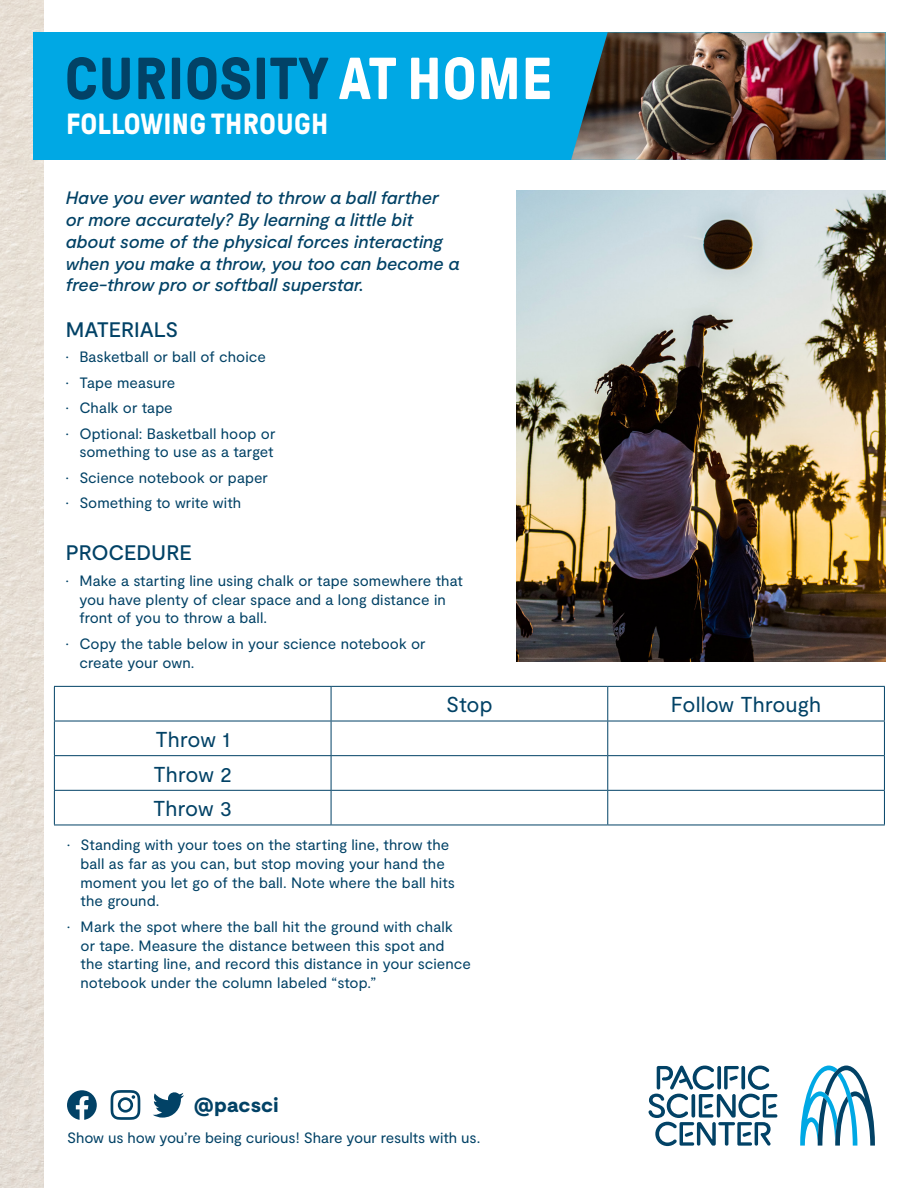
<style>
.page{position:relative;width:918px;height:1188px;background:#fff}
.page>*{position:absolute;margin:0;border:0;box-sizing:border-box;transform-origin:0 0}
.t1{font:700 59.1px "GT Pressura";letter-spacing:.01em;color:#024266}
.t2{font:700 29.1px "GT Pressura";letter-spacing:.01em;color:#fff}
.Body{font:21.6px "Moderat";color:#024266}
.Heading1{font:500 21px "Moderat";letter-spacing:-.005em;color:#024266}
.t3{font:900 20.4px "Moderat";letter-spacing:.01em;color:#024266}
.t4{font:italic 500 18px/21.8px "Moderat";letter-spacing:-.01em;color:#024266}
.t5{font:15px/18.8px "Moderat";letter-spacing:.005em;color:#024266}
.s1{color:#fff}
</style>
<div class="page">
<img style="left:0;top:0;width:44px;height:1188px">
<svg style="left:800px;top:1066px;width:75px;height:80px"></svg>
<svg style="left:648px;top:1065px;width:129px;height:81px"></svg>
<svg style="left:153px;top:1092px;width:31px;height:26px"></svg>
<svg style="left:111px;top:1090px;width:29px;height:30px"></svg>
<svg style="left:67px;top:1090px;width:30px;height:30px"></svg>
<div style="left:33px;top:32px;width:853px;height:128px;background:#00a8e4"></div>
<img style="left:571px;top:32px;width:315px;height:128px">
<img style="left:517px;top:190px;width:369px;height:472px">
<hr style="left:54px;top:686px;width:277px;height:1px;background:#024266">
<hr style="left:54px;top:687px;width:1px;height:34px;background:#024266">
<hr style="left:331px;top:686px;width:277px;height:1px;background:#024266">
<hr style="left:331px;top:687px;width:1px;height:34px;background:#024266">
<hr style="left:608px;top:686px;width:277px;height:1px;background:#024266">
<hr style="left:607px;top:687px;width:1px;height:34px;background:#024266">
<hr style="left:884px;top:687px;width:1px;height:34px;background:#024266">
<hr style="left:54px;top:721px;width:277px;height:1px;background:#024266">
<hr style="left:54px;top:721px;width:1px;height:34px;background:#024266">
<hr style="left:331px;top:721px;width:277px;height:1px;background:#024266">
<hr style="left:331px;top:721px;width:1px;height:34px;background:#024266">
<hr style="left:608px;top:721px;width:277px;height:1px;background:#024266">
<hr style="left:607px;top:721px;width:1px;height:34px;background:#024266">
<hr style="left:884px;top:721px;width:1px;height:34px;background:#024266">
<hr style="left:54px;top:755px;width:277px;height:1px;background:#024266">
<hr style="left:54px;top:756px;width:1px;height:34px;background:#024266">
<hr style="left:331px;top:755px;width:277px;height:1px;background:#024266">
<hr style="left:331px;top:756px;width:1px;height:34px;background:#024266">
<hr style="left:608px;top:755px;width:277px;height:1px;background:#024266">
<hr style="left:607px;top:756px;width:1px;height:34px;background:#024266">
<hr style="left:884px;top:756px;width:1px;height:34px;background:#024266">
<hr style="left:54px;top:790px;width:277px;height:1px;background:#024266">
<hr style="left:54px;top:791px;width:1px;height:34px;background:#024266">
<hr style="left:331px;top:790px;width:277px;height:1px;background:#024266">
<hr style="left:331px;top:791px;width:1px;height:34px;background:#024266">
<hr style="left:608px;top:790px;width:277px;height:1px;background:#024266">
<hr style="left:607px;top:791px;width:1px;height:34px;background:#024266">
<hr style="left:884px;top:791px;width:1px;height:34px;background:#024266">
<hr style="left:54px;top:825px;width:277px;height:1px;background:#024266">
<hr style="left:331px;top:825px;width:277px;height:1px;background:#024266">
<hr style="left:608px;top:825px;width:277px;height:1px;background:#024266">
<h1 class="t1" style="left:65px;top:47px;width:489px">CURIOSITY <span class="s1">AT HOME</span></h1>
<h2 class="t2" style="left:66px;top:108px;width:264px">FOLLOWING THROUGH</h2>
<p class="t4" style="left:66px;top:188px;width:395px">Have you ever wanted to throw a ball farther or more accurately? By learning a little bit about some of the physical forces interacting when you make a throw, you too can become a free-throw pro or softball superstar.</p>
<p class="Heading1" style="left:66px;top:317px;width:114px">MATERIALS</p>
<p class="t5" style="left:66px;top:348px;width:202px">• Basketball or ball of choice</p>
<p class="t5" style="left:66px;top:373px;width:111px">• Tape measure</p>
<p class="t5" style="left:66px;top:399px;width:108px">• Chalk or tape</p>
<p class="t5" style="left:66px;top:424px;width:211px;text-align:right">• Optional: Basketball hoop or something to use as a target</p>
<p class="t5" style="left:66px;top:469px;width:204px">• Science notebook or paper</p>
<p class="t5" style="left:66px;top:494px;width:177px">• Something to write with</p>
<p class="Heading1" style="left:66px;top:541px;width:127px">PROCEDURE</p>
<p class="t5" style="left:79px;top:572px;width:385px;text-indent:-14px">• Make a starting line using chalk or tape somewhere that you have plenty of clear space and a long distance in front of you to throw a ball.</p>
<p class="t5" style="left:79px;top:635px;width:348px;text-indent:-14px">• Copy the table below in your science notebook or create your own.</p>
<p class="Body" style="left:446px;top:692px;width:48px">Stop</p>
<p class="Body" style="left:671px;top:692px;width:152px">Follow Through</p>
<p class="Body" style="left:155px;top:727px;width:76px">Throw 1</p>
<p class="Body" style="left:153px;top:762px;width:80px">Throw 2</p>
<p class="Body" style="left:153px;top:796px;width:81px">Throw 3</p>
<p class="t5" style="left:81px;top:836px;width:376px;text-indent:-14px">• Standing with your toes on the starting line, throw the ball as far as you can, but stop moving your hand the moment you let go of the ball. Note where the ball hits the ground.</p>
<p class="t5" style="left:81px;top:918px;width:392px;text-indent:-14px">• Mark the spot where the ball hit the ground with chalk or tape. Measure the distance between this spot and<br>the starting line, and record this distance in your science notebook under the column labeled “stop.”</p>
<h3 class="t3" style="left:194px;top:1093px;width:86px">@pacsci</h3>
<p class="t5" style="left:67px;top:1129px;width:415px">Show us how you’re being curious! Share your results with us.</p>
</div>
